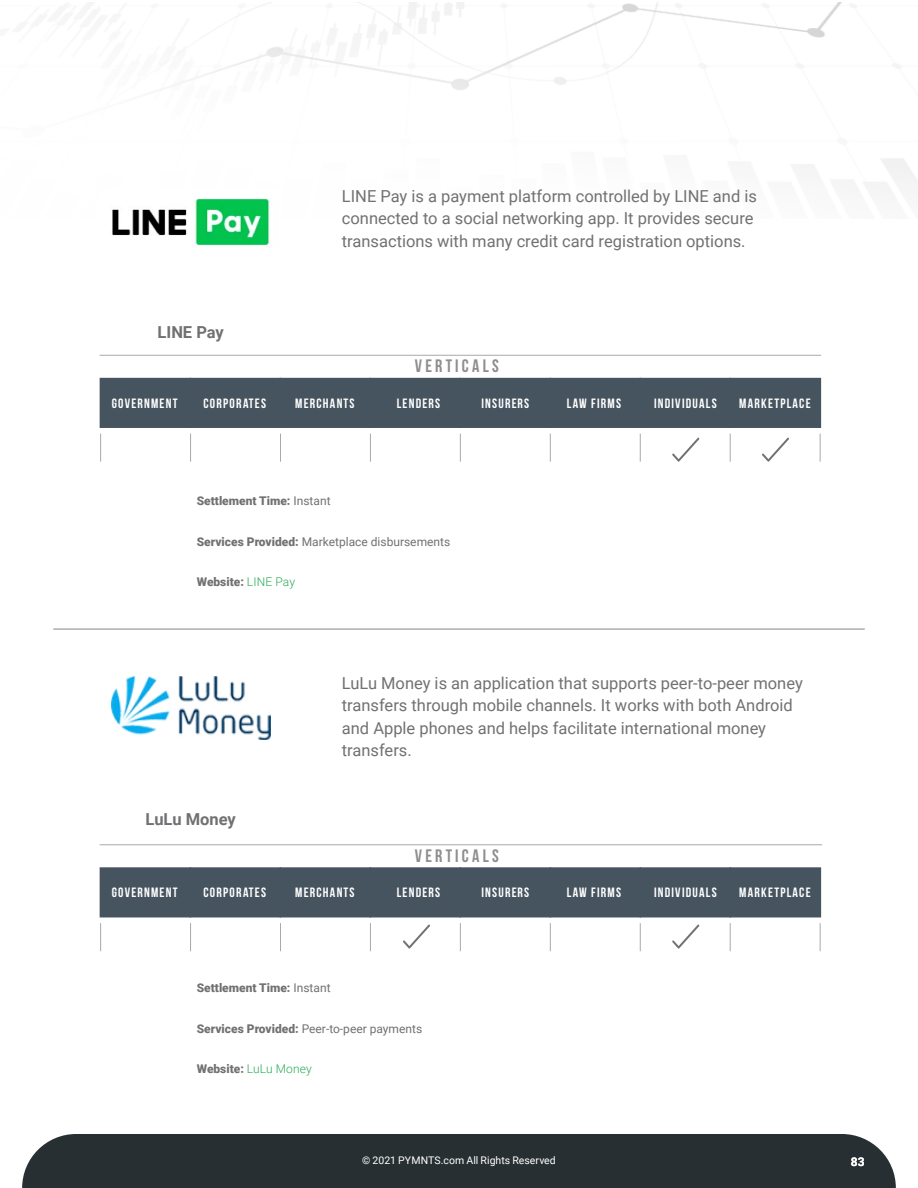
<style>
.page{position:relative;width:918px;height:1188px;background:#fff}
.page>*{position:absolute;margin:0;border:0;box-sizing:border-box;transform-origin:0 0}
.t1{font:700 18px "Bebas Neue";letter-spacing:.18em;color:#8e8d8f}
.t2{font:16.5px/22.5px "Roboto";color:#717073}
.t3{font:700 16.5px "Roboto";color:#717073}
.t4{font:700 13.5px "Bebas Neue";letter-spacing:.09em;color:#fff}
.t5{font:12px "Roboto";color:#717073}
.t6{font:900 12px "Roboto";color:#717073}
.t7{font:300 12px "Roboto";letter-spacing:.01em;color:#28ac56}
.t8{font:700 12px "Roboto";color:#fff}
.t9{font:10.5px "Roboto";letter-spacing:.005em;color:#fff}
.s1{font-weight:400}
.s2{font-weight:900}
.s3{font-weight:300;color:#28ac56}
.s4{font-weight:900;color:#717073}
</style>
<div class="page">
<div style="left:22px;top:1134px;width:874px;height:54px;background:#272f32"></div>
<hr style="left:53px;top:628px;width:812px;height:2px;background:#717073">
<hr style="left:100px;top:355px;width:721px;height:1px;background:#a7a9ac">
<div style="left:100px;top:378px;width:721px;height:50px;background:#46545f"></div>
<hr style="left:100px;top:844px;width:722px;height:1px;background:#a6a9aa">
<div style="left:100px;top:867px;width:721px;height:50px;background:#46545f"></div>
<svg style="left:190px;top:434px;width:1px;height:28px"></svg>
<svg style="left:280px;top:434px;width:1px;height:28px"></svg>
<svg style="left:370px;top:434px;width:1px;height:28px"></svg>
<svg style="left:460px;top:434px;width:1px;height:28px"></svg>
<svg style="left:550px;top:434px;width:1px;height:28px"></svg>
<svg style="left:640px;top:434px;width:1px;height:28px"></svg>
<svg style="left:730px;top:434px;width:1px;height:28px"></svg>
<svg style="left:820px;top:434px;width:1px;height:28px"></svg>
<svg style="left:100px;top:434px;width:1px;height:28px"></svg>
<svg style="left:190px;top:923px;width:1px;height:28px"></svg>
<svg style="left:280px;top:923px;width:1px;height:28px"></svg>
<svg style="left:370px;top:923px;width:1px;height:28px"></svg>
<svg style="left:460px;top:923px;width:1px;height:28px"></svg>
<svg style="left:550px;top:923px;width:1px;height:28px"></svg>
<svg style="left:640px;top:923px;width:1px;height:28px"></svg>
<svg style="left:730px;top:923px;width:1px;height:28px"></svg>
<svg style="left:820px;top:923px;width:1px;height:28px"></svg>
<svg style="left:100px;top:923px;width:1px;height:28px"></svg>
<img style="left:87px;top:2px;width:831px;height:192px">
<img style="left:100px;top:190px;width:181px;height:56px">
<svg style="left:672px;top:438px;width:27px;height:24px"></svg>
<svg style="left:762px;top:438px;width:27px;height:24px"></svg>
<img style="left:111px;top:676px;width:159px;height:64px">
<svg style="left:403px;top:924px;width:27px;height:25px"></svg>
<svg style="left:672px;top:924px;width:27px;height:25px"></svg>
<p class="t3" style="left:158px;top:320px;width:68px">LINE Pay</p>
<p class="t2" style="left:342px;top:184px;width:417px">LINE Pay is a payment platform controlled by LINE and is connected to a social networking app. It provides secure transactions with many credit card registration options.</p>
<p class="t1" style="left:415px;top:356px;width:85px">VERTICALS</p>
<p class="t4" style="left:112px;top:396px;width:67px">GOVERNMENT</p>
<p class="t4" style="left:203px;top:396px;width:64px">CORPORATES</p>
<p class="t4" style="left:295px;top:396px;width:61px">MERCHANTS</p>
<p class="t4" style="left:397px;top:396px;width:45px">LENDERS</p>
<p class="t4" style="left:481px;top:396px;width:49px">INSURERS</p>
<p class="t4" style="left:567px;top:396px;width:56px">LAW FIRMS</p>
<p class="t4" style="left:654px;top:396px;width:64px">INDIVIDUALS</p>
<p class="t4" style="left:739px;top:396px;width:73px">MARKETPLACE</p>
<p class="t6" style="left:197px;top:492px;width:135px">Settlement Time: <span class="s1">Instant</span></p>
<p class="t5" style="left:197px;top:533px;width:255px"><span class="s2">Services Provided:</span> Marketplace disbursements</p>
<p class="t6" style="left:197px;top:573px;width:100px">Website: <span class="s3">LINE Pay</span></p>
<p class="t3" style="left:146px;top:807px;width:92px">LuLu Money</p>
<p class="t2" style="left:342px;top:671px;width:462px">LuLu Money is an application that supports peer-to-peer money transfers through mobile channels. It works with both Android and Apple phones and helps facilitate international money transfers.</p>
<p class="t1" style="left:415px;top:846px;width:85px">VERTICALS</p>
<p class="t4" style="left:112px;top:885px;width:67px">GOVERNMENT</p>
<p class="t4" style="left:203px;top:885px;width:64px">CORPORATES</p>
<p class="t4" style="left:295px;top:885px;width:61px">MERCHANTS</p>
<p class="t4" style="left:397px;top:885px;width:45px">LENDERS</p>
<p class="t4" style="left:481px;top:885px;width:49px">INSURERS</p>
<p class="t4" style="left:567px;top:885px;width:56px">LAW FIRMS</p>
<p class="t4" style="left:654px;top:885px;width:64px">INDIVIDUALS</p>
<p class="t4" style="left:739px;top:885px;width:73px">MARKETPLACE</p>
<p class="t6" style="left:197px;top:979px;width:135px">Settlement Time: <span class="s1">Instant</span></p>
<p class="t5" style="left:197px;top:1020px;width:227px"><span class="s2">Services Provided:</span> Peer-to-peer payments</p>
<p class="t7" style="left:197px;top:1060px;width:117px"><span class="s4">Website:</span> LuLu Money</p>
<p class="t9" style="left:362px;top:1153px;width:195px">© 2021 PYMNTS.com All Rights Reserved</p>
<p class="t8" style="left:851px;top:1153px;width:15px">83</p>
</div>
